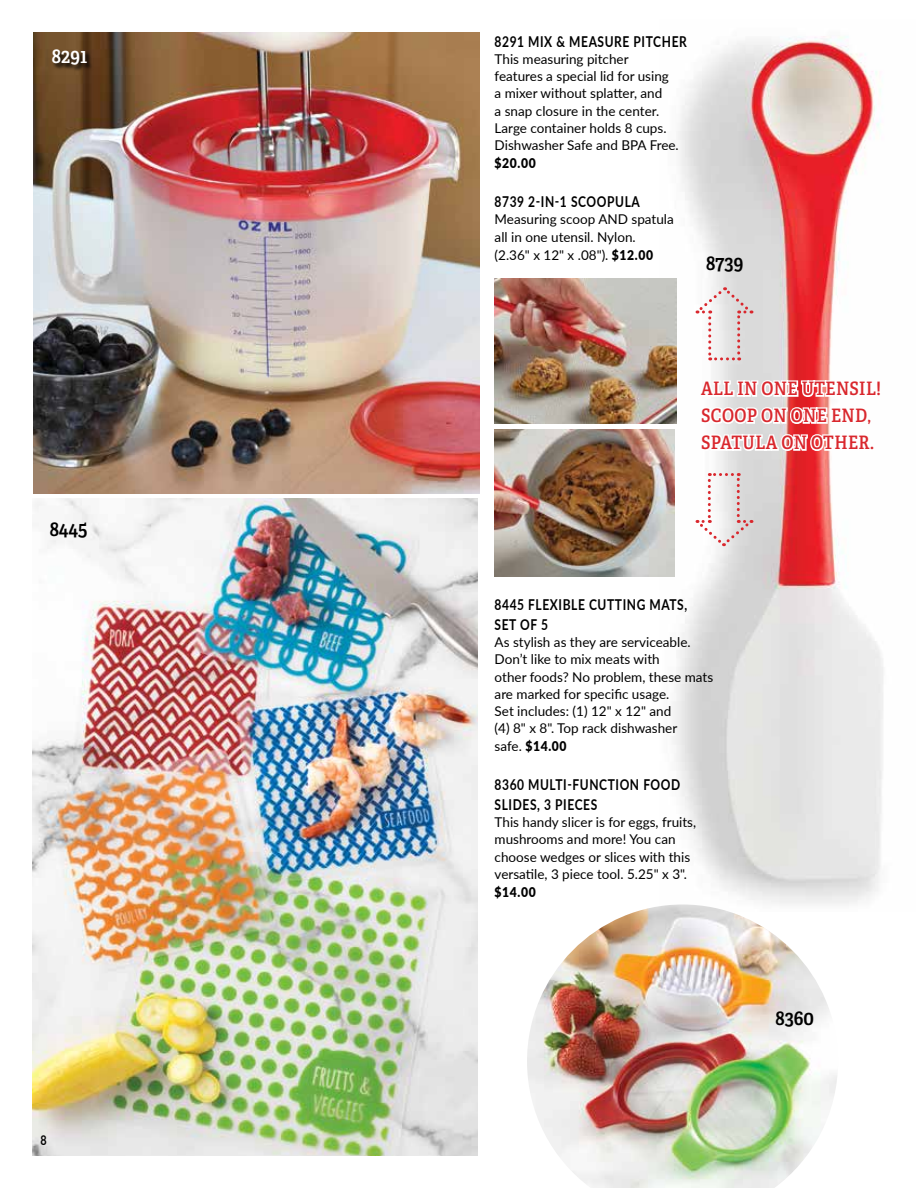
<style>
.page{position:relative;width:918px;height:1188px;background:#fff}
.page>*{position:absolute;margin:0;border:0;box-sizing:border-box;transform-origin:0 0}
.t1{font:600 21px "Adelle Condensed";color:#000}
.t2{font:600 21px "Adelle Condensed";color:#fff}
.t3{font:600 18.45px/27px "Adelle Condensed";letter-spacing:.02em;color:#d9272d}
.t4{font:700 15px/19.5px "Lato";letter-spacing:.05em;color:#000;scale:.8 1}
.t5{font:13.5px/17.2px "Lato";color:#000}
.t6{font:900 13.5px "Lato";letter-spacing:.05em;color:#000;scale:.9 1}
.t7{font:700 13.5px "Lato";color:#000;scale:.8 1}
.s1{font-weight:900}
</style>
<div class="page">
<img style="left:33px;top:32px;width:447px;height:461px">
<img style="left:659px;top:36px;width:224px;height:868px">
<img style="left:32px;top:499px;width:446px;height:657px">
<svg style="left:52px;top:49px;width:42px;height:22px"></svg>
<img style="left:495px;top:429px;width:180px;height:148px">
<img style="left:495px;top:279px;width:181px;height:144px">
<svg style="left:695px;top:286px;width:188px;height:261px"></svg>
<img style="left:527px;top:904px;width:310px;height:284px">
<h1 class="t2" style="left:52px;top:43px;width:37px">8291</h1>
<h1 class="t1" style="left:50px;top:516px;width:40px">8445</h1>
<p class="t7" style="left:40px;top:1130px;width:9px">8</p>
<p class="t7" style="left:37px;top:1132px;width:9px">8</p>
<p class="t4" style="left:495px;top:31px;width:242px">8291 MIX &amp; MEASURE PITCHER</p>
<p class="t5" style="left:495px;top:50px;width:186px">This measuring pitcher features a special lid for using a mixer without splatter, and<br>a snap closure in the center.<br>Large container holds 8 cups.<br>Dishwasher Safe and BPA Free.</p>
<p class="t6" style="left:495px;top:153px;width:47px">$20.00</p>
<p class="t4" style="left:495px;top:191px;width:183px">8739 2-IN-1 SCOOPULA</p>
<p class="t5" style="left:495px;top:210px;width:181px">Measuring scoop AND spatula all in one utensil. Nylon. (2.36" x 12" x .08"). <span class="s1">$12.00</span></p>
<h1 class="t1" style="left:706px;top:250px;width:39px">8739</h1>
<h2 class="t3" style="left:701px;top:376px;width:181px">ALL IN ONE UTENSIL!<br>SCOOP ON ONE END,<br>SPATULA ON OTHER.</h2>
<p class="t4" style="left:495px;top:595px;width:242px">8445 FLEXIBLE CUTTING MATS,<br>SET OF 5</p>
<p class="t5" style="left:495px;top:633px;width:220px">As stylish as they are serviceable.<br>Don’t like to mix meats with<br>other foods? No problem, these mats are marked for specific usage.<br>Set includes: (1) 12" x 12" and<br>(4) 8" x 8". Top rack dishwasher<br>safe. <span class="s1">$14.00</span></p>
<p class="t4" style="left:495px;top:775px;width:234px">8360 MULTI-FUNCTION FOOD<br>SLIDES, 3 PIECES</p>
<p class="t5" style="left:495px;top:813px;width:203px">This handy slicer is for eggs, fruits, mushrooms and more! You can choose wedges or slices with this versatile, 3 piece tool. 5.25" x 3".</p>
<p class="t6" style="left:495px;top:882px;width:47px">$14.00</p>
<h1 class="t1" style="left:775px;top:1004px;width:40px">8360</h1>
</div>
